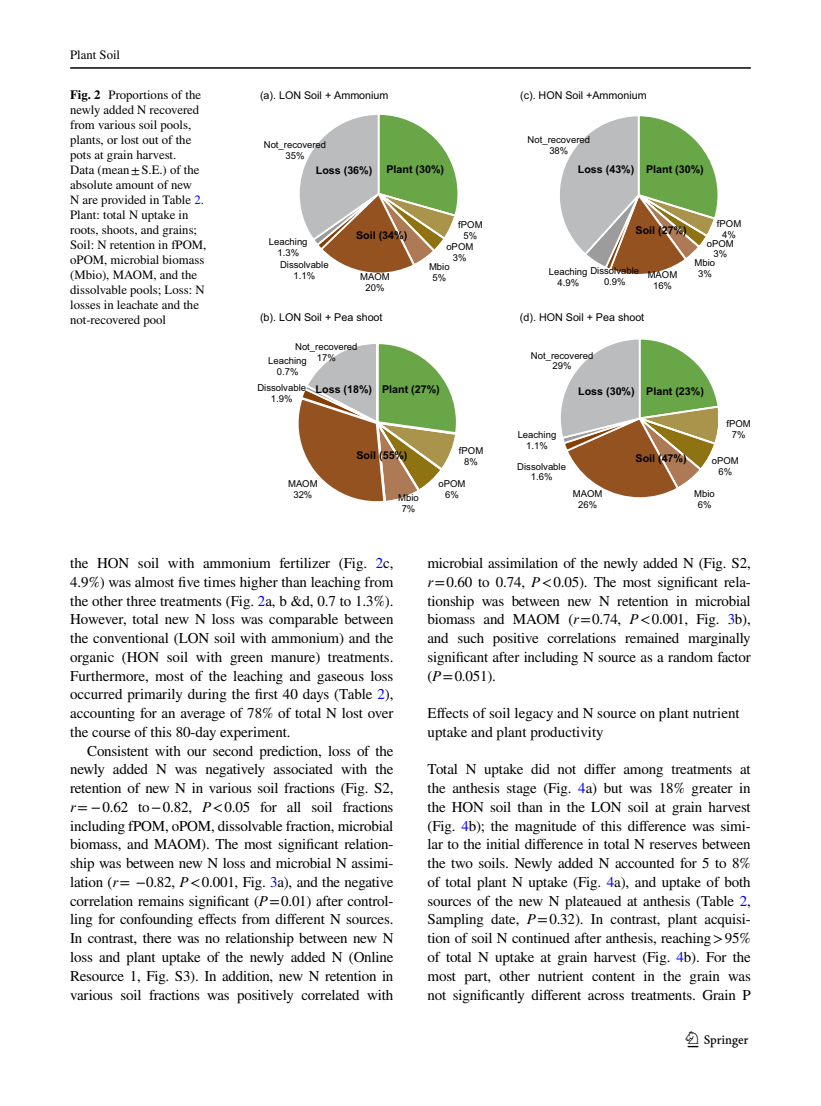
<style>
.page{position:relative;width:821px;height:1106px;background:#fff}
.page>*{position:absolute;margin:0;border:0;box-sizing:border-box;transform-origin:0 0}
.t1{font:22.5px "Springnew Regular 3";color:#000}
.t2{font:15px/18.8px "STIX";letter-spacing:-.01em;color:#000;text-align:justify}
.t3{font:12.75px/15px "STIX";color:#000}
.t4{font:700 10.8px "Arial";color:#000}
.t5{font:10.8px "Arial";color:#000}
.t6{font:9.6px "Arial";color:#000}
.t7{font:9.45px/10.9px "Arial";color:#000;text-align:center}
.s1{font-weight:700}
.s2{color:#00f}
.s3{font-style:italic}
</style>
<div class="page">
<hr style="left:70px;top:67px;width:680px;height:2px;background:#000">
<svg style="left:560px;top:116px;width:158px;height:158px"></svg>
<svg style="left:561px;top:339px;width:157px;height:159px"></svg>
<svg style="left:299px;top:114px;width:159px;height:159px"></svg>
<svg style="left:298px;top:344px;width:158px;height:158px"></svg>
<p class="t3" style="left:70px;top:48px;width:51px">Plant Soil</p>
<p class="t3" style="left:70px;top:88px;width:138px"><span class="s1">Fig. 2</span> Proportions of the newly added N recovered from various soil pools, plants, or lost out of the pots at grain harvest.<br>Data (mean±S.E.) of the absolute amount of new<br>N are provided in Table <span class="s2">2</span>.<br>Plant: total N uptake in roots, shoots, and grains;<br>Soil: N retention in fPOM, oPOM, microbial biomass (Mbio), MAOM, and the dissolvable pools; Loss: N losses in leachate and the not-recovered pool</p>
<p class="t5" style="left:260px;top:87px;width:130px">(a). LON Soil + Ammonium</p>
<p class="t5" style="left:520px;top:87px;width:128px">(c). HON Soil +Ammonium</p>
<p class="t7" style="left:264px;top:139px;width:64px">Not_recovered</p>
<p class="t6" style="left:285px;top:149px;width:21px">35%</p>
<p class="t7" style="left:527px;top:134px;width:64px">Not_recovered<br>38%</p>
<p class="t4" style="left:316px;top:162px;width:58px">Loss (36%)</p>
<p class="t4" style="left:386px;top:161px;width:59px">Plant (30%)</p>
<p class="t4" style="left:578px;top:161px;width:58px">Loss (43%)</p>
<p class="t4" style="left:646px;top:161px;width:59px">Plant (30%)</p>
<p class="t7" style="left:269px;top:236px;width:40px">Leaching<br>1.3%</p>
<p class="t7" style="left:280px;top:259px;width:50px">Dissolvable</p>
<p class="t6" style="left:294px;top:269px;width:23px">1.1%</p>
<p class="t4" style="left:356px;top:228px;width:53px">Soil (34%)</p>
<p class="t7" style="left:458px;top:219px;width:26px">fPOM</p>
<p class="t7" style="left:463px;top:230px;width:15px">5%</p>
<p class="t7" style="left:446px;top:241px;width:28px">oPOM</p>
<p class="t7" style="left:453px;top:252px;width:15px">3%</p>
<p class="t7" style="left:429px;top:261px;width:22px">Mbio</p>
<p class="t7" style="left:360px;top:271px;width:31px">MAOM</p>
<p class="t7" style="left:432px;top:272px;width:15px">5%</p>
<p class="t7" style="left:365px;top:282px;width:21px">20%</p>
<p class="t7" style="left:717px;top:218px;width:26px">fPOM<br>4%</p>
<p class="t7" style="left:706px;top:238px;width:28px">oPOM<br>3%</p>
<p class="t7" style="left:694px;top:257px;width:22px">Mbio</p>
<p class="t4" style="left:635px;top:223px;width:53px">Soil (27%)</p>
<p class="t7" style="left:549px;top:265px;width:92px">Leaching Dissolvable</p>
<p class="t6" style="left:604px;top:275px;width:23px">0.9%</p>
<p class="t7" style="left:647px;top:269px;width:31px">MAOM</p>
<p class="t6" style="left:698px;top:267px;width:15px">3%</p>
<p class="t7" style="left:653px;top:280px;width:21px">16%</p>
<p class="t7" style="left:557px;top:277px;width:23px">4.9%</p>
<p class="t5" style="left:260px;top:309px;width:124px">(b). LON Soil + Pea shoot</p>
<p class="t5" style="left:520px;top:309px;width:126px">(d). HON Soil + Pea shoot</p>
<p class="t7" style="left:295px;top:341px;width:64px">Not_recovered<br>17%</p>
<p class="t7" style="left:268px;top:355px;width:40px">Leaching<br>0.7%</p>
<p class="t7" style="left:531px;top:350px;width:64px">Not_recovered<br>29%</p>
<p class="t7" style="left:257px;top:382px;width:50px">Dissolvable<br>1.9%</p>
<p class="t4" style="left:316px;top:382px;width:126px">Loss (18%) Plant (27%)</p>
<p class="t4" style="left:578px;top:384px;width:127px">Loss (30%) Plant (23%)</p>
<p class="t7" style="left:288px;top:478px;width:31px">MAOM<br>32%</p>
<p class="t4" style="left:356px;top:447px;width:53px">Soil (55%)</p>
<p class="t7" style="left:459px;top:445px;width:26px">fPOM<br>8%</p>
<p class="t7" style="left:438px;top:478px;width:28px">oPOM</p>
<p class="t7" style="left:398px;top:492px;width:22px">Mbio</p>
<p class="t7" style="left:445px;top:489px;width:15px">6%</p>
<p class="t7" style="left:402px;top:503px;width:15px">7%</p>
<p class="t7" style="left:517px;top:429px;width:40px">Leaching<br>1.1%</p>
<p class="t7" style="left:517px;top:460px;width:50px">Dissolvable<br>1.6%</p>
<p class="t7" style="left:573px;top:488px;width:31px">MAOM<br>26%</p>
<p class="t4" style="left:635px;top:450px;width:53px">Soil (47%)</p>
<p class="t7" style="left:726px;top:418px;width:26px">fPOM<br>7%</p>
<p class="t7" style="left:712px;top:455px;width:28px">oPOM<br>6%</p>
<p class="t7" style="left:694px;top:488px;width:22px">Mbio<br>6%</p>
<p class="t2" style="left:70px;top:554px;width:325px">the HON soil with ammonium fertilizer (Fig. <span class="s2">2</span>c, 4.9%) was almost five times higher than leaching from the other three treatments (Fig. <span class="s2">2</span>a, b &amp;d, 0.7 to 1.3%).<br>However, total new N loss was comparable between the conventional (LON soil with ammonium) and the organic (HON soil with green manure) treatments.<br>Furthermore, most of the leaching and gaseous loss occurred primarily during the first 40 days (Table <span class="s2">2</span>), accounting for an average of 78% of total N lost over the course of this 80-day experiment.</p>
<p class="t2" style="left:70px;top:742px;width:325px;text-indent:17px">Consistent with our second prediction, loss of the newly added N was negatively associated with the retention of new N in various soil fractions (Fig. S2, <span class="s3">r</span>= −0.62 to−0.82, <span class="s3">P</span>&lt;0.05 for all soil fractions including fPOM, oPOM, dissolvable fraction, microbial biomass, and MAOM). The most significant relation&shy;ship was between new N loss and microbial N assimi&shy;lation (<span class="s3">r</span>= −0.82, <span class="s3">P</span>&lt;0.001, Fig. <span class="s2">3</span>a), and the negative correlation remains significant (<span class="s3">P</span>=0.01) after control&shy;ling for confounding effects from different N sources.<br>In contrast, there was no relationship between new N loss and plant uptake of the newly added N (Online Resource 1, Fig. S3). In addition, new N retention in various soil fractions was positively correlated with</p>
<p class="t2" style="left:427px;top:554px;width:325px">microbial assimilation of the newly added N (Fig. S2, <span class="s3">r</span>=0.60 to 0.74, <span class="s3">P</span>&lt;0.05). The most significant rela&shy;tionship was between new N retention in microbial biomass and MAOM (<span class="s3">r</span>=0.74, <span class="s3">P</span>&lt;0.001, Fig. <span class="s2">3</span>b), and such positive correlations remained marginally significant after including N source as a random factor (<span class="s3">P</span>=0.051).</p>
<p class="t2" style="left:427px;top:704px;width:314px">Effects of soil legacy and N source on plant nutrient uptake and plant productivity</p>
<p class="t2" style="left:427px;top:761px;width:325px">Total N uptake did not differ among treatments at the anthesis stage (Fig. <span class="s2">4</span>a) but was 18% greater in the HON soil than in the LON soil at grain harvest (Fig. <span class="s2">4</span>b); the magnitude of this difference was simi&shy;lar to the initial difference in total N reserves between the two soils. Newly added N accounted for 5 to 8% of total plant N uptake (Fig. <span class="s2">4</span>a), and uptake of both sources of the new N plateaued at anthesis (Table <span class="s2">2</span>, Sampling date, <span class="s3">P</span>=0.32). In contrast, plant acquisi&shy;tion of soil N continued after anthesis, reaching&gt;95% of total N uptake at grain harvest (Fig. <span class="s2">4</span>b). For the most part, other nutrient content in the grain was not significantly different across treatments. Grain P</p>
<h1 class="t1" style="left:687px;top:1031px;width:62px">1 3</h1>
</div>
